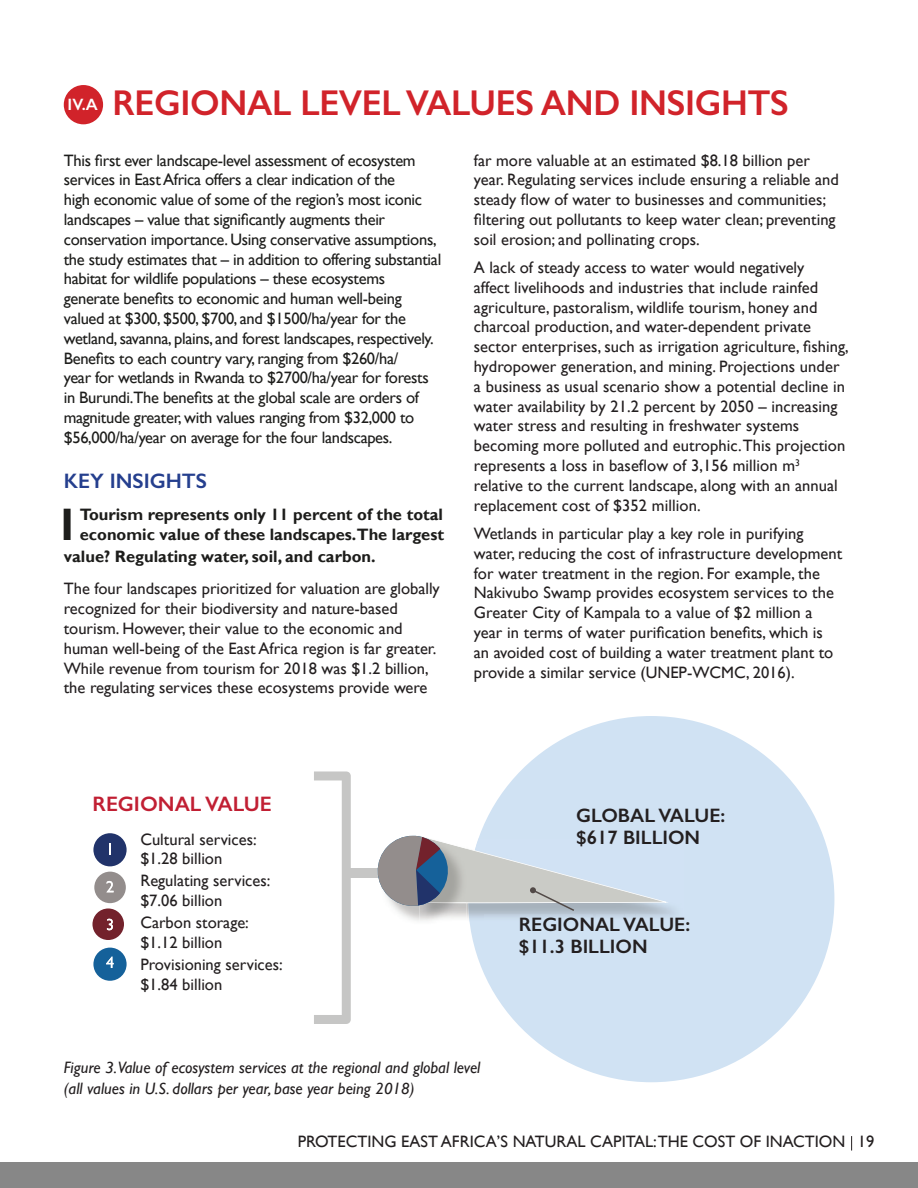
<style>
.page{position:relative;width:918px;height:1188px;background:#fff}
.page>*{position:absolute;margin:0;border:0;box-sizing:border-box;transform-origin:0 0}
.t1{font:700 45.6px "Gill Sans";color:#1d1d1b}
.t2{font:600 36px "Gill Sans";letter-spacing:-.01em;color:#d1232a}
.t3{font:600 21px "Gill Sans";color:#c11f33}
.t4{font:600 21px "Gill Sans";color:#253f8e}
.t5{font:600 19.5px/21.6px "Gill Sans";color:#231f20}
.t6{font:16.5px/19.8px "Gill Sans";color:#231f20}
.t7{font:16.5px/19.8px "Gill Sans";letter-spacing:-.02em;color:#1d1d1b}
.t8{font:16.5px/19.8px "Gill Sans";color:#231f20}
.t9{font:700 16.5px/19.8px "Gill Sans";color:#1d1d1b}
.t10{font:italic 16.5px/21px "Gill Sans";color:#231f20}
</style>
<div class="page">
<div style="left:0;top:1163px;width:918px;height:25px;background:#878787"></div>
<svg style="left:851px;top:1136px;width:1px;height:15px"></svg>
<div style="left:64px;top:85px;width:39px;height:39px;background:#d1232a;border-radius:50%"></div>
<div style="left:94px;top:872px;width:32px;height:31px;background:#938d8c;border-radius:50%"></div>
<div style="left:92px;top:908px;width:32px;height:32px;background:#73222c;border-radius:50%"></div>
<div style="left:93px;top:833px;width:34px;height:33px;background:#21336a;border-radius:50%"></div>
<div style="left:93px;top:948px;width:34px;height:33px;background:#15619a;border-radius:50%"></div>
<img style="left:546px;top:1049px;width:210px;height:34px">
<div style="left:468px;top:716px;width:366px;height:366px;background:#d0e2f3;border-radius:50%"></div>
<div style="left:346px;top:869px;width:40px;height:9px;background:#c6c6c5"></div>
<svg style="left:314px;top:771px;width:37px;height:253px"></svg>
<svg style="left:374px;top:832px;width:295px;height:90px"></svg>
<svg style="left:109px;top:843px;width:2px;height:12px"></svg>
<svg style="left:106px;top:881px;width:8px;height:11px"></svg>
<svg style="left:107px;top:919px;width:6px;height:11px"></svg>
<svg style="left:106px;top:957px;width:8px;height:11px"></svg>
<h3 class="t2" style="left:68px;top:81px;width:723px"><sup>IV.A</sup> REGIONAL LEVEL VALUES AND INSIGHTS</h3>
<p class="t7" style="left:64px;top:150px;width:379px">This first ever landscape-level assessment of ecosystem services in East Africa offers a clear indication of the<br>high economic value of some of the region’s most iconic landscapes – value that significantly augments their conservation importance. Using conservative assumptions, the study estimates that – in addition to offering substantial habitat for wildlife populations – these ecosystems generate benefits to economic and human well-being valued at $300, $500, $700, and $1500/ha/year for the wetland, savanna, plains, and forest landscapes, respectively.<br>Benefits to each country vary, ranging from $260/ha/<br>year for wetlands in Rwanda to $2700/ha/year for forests in Burundi.The benefits at the global scale are orders of magnitude greater, with values ranging from $32,000 to $56,000/ha/year on average for the four landscapes.</p>
<h4 class="t4" style="left:64px;top:468px;width:145px">KEY INSIGHTS</h4>
<h5 class="t1" style="left:55px;top:497px;width:27px">1</h5>
<h5 class="t9" style="left:80px;top:505px;width:366px">Tourism represents only 11 percent of the total economic value of these landscapes.The largest</h5>
<h5 class="t9" style="left:64px;top:547px;width:313px">value? Regulating water, soil, and carbon.</h5>
<p class="t6" style="left:64px;top:579px;width:378px">The four landscapes prioritized for valuation are globally recognized for their biodiversity and nature-based tourism. However, their value to the economic and human well-being of the East Africa region is far greater.<br>While revenue from tourism for 2018 was $1.2 billion, the regulating services these ecosystems provide were</p>
<p class="t6" style="left:474px;top:150px;width:366px">far more valuable at an estimated $8.18 billion per year. Regulating services include ensuring a reliable and steady flow of water to businesses and communities; filtering out pollutants to keep water clean; preventing soil erosion; and pollinating crops.</p>
<p class="t6" style="left:474px;top:258px;width:377px">A lack of steady access to water would negatively<br>affect livelihoods and industries that include rainfed agriculture, pastoralism, wildlife tourism, honey and charcoal production, and water-dependent private sector enterprises, such as irrigation agriculture, fishing, hydropower generation, and mining. Projections under a business as usual scenario show a potential decline in water availability by 21.2 percent by 2050 – increasing water stress and resulting in freshwater systems becoming more polluted and eutrophic.This projection represents a loss in baseflow of 3,156 million m<sup>3 </sup>relative to the current landscape, along with an annual replacement cost of $352 million.</p>
<p class="t6" style="left:474px;top:524px;width:370px">Wetlands in particular play a key role in purifying water, reducing the cost of infrastructure development for water treatment in the region. For example, the Nakivubo Swamp provides ecosystem services to the Greater City of Kampala to a value of $2 million a year in terms of water purification benefits, which is<br>an avoided cost of building a water treatment plant to provide a similar service (UNEP-WCMC, 2016).</p>
<h4 class="t3" style="left:92px;top:791px;width:181px">REGIONAL VALUE</h4>
<p class="t8" style="left:140px;top:829px;width:118px">Cultural services: $1.28 billion</p>
<p class="t8" style="left:140px;top:871px;width:132px">Regulating services: $7.06 billion</p>
<p class="t8" style="left:140px;top:912px;width:110px">Carbon storage: $1.12 billion</p>
<p class="t8" style="left:140px;top:954px;width:144px">Provisioning services: $1.84 billion</p>
<p class="t10" style="left:64px;top:1057px;width:418px">Figure 3.Value of ecosystem services at the regional and global level (all values in U.S. dollars per year, base year being 2018)</p>
<p class="t5" style="left:576px;top:805px;width:151px">GLOBAL VALUE: $617 BILLION</p>
<p class="t5" style="left:519px;top:913px;width:173px">REGIONAL VALUE: $11.3 BILLION</p>
<p class="t8" style="left:298px;top:1132px;width:578px">PROTECTING EAST AFRICA’S NATURAL CAPITAL:THE COST OF INACTION 19</p>
</div>
